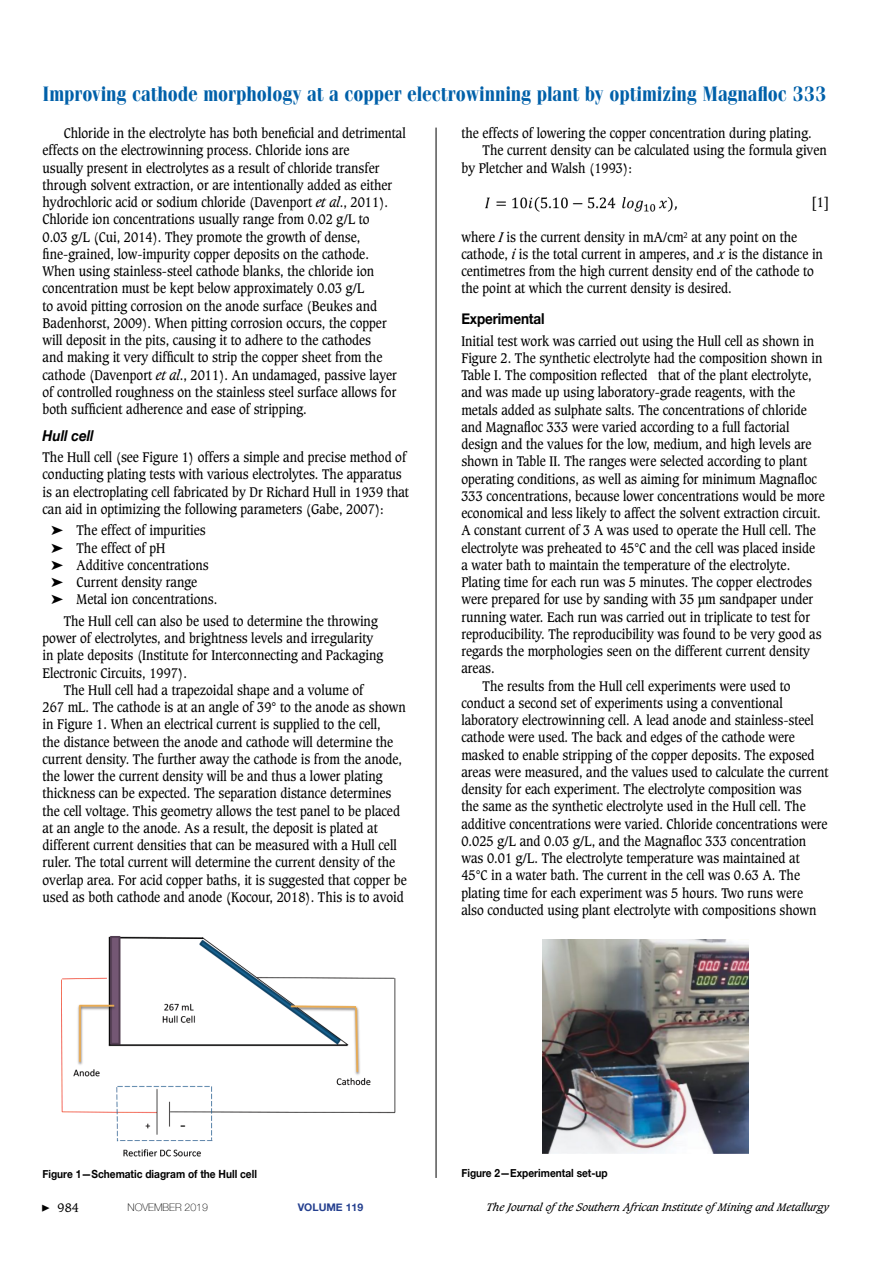
<style>
.page{position:relative;width:893px;height:1263px;background:#fff}
.page>*{position:absolute;margin:0;border:0;box-sizing:border-box;transform-origin:0 0}
.t1{font:21px "Cg Fenice Bd";color:#0060a9;scale:.89 1}
.t2{font:700 15px "Helvetica Neue";letter-spacing:-.01em;color:#000;scale:.9 1}
.t3{font:italic 700 15px "Helvetica Neue";color:#000;scale:.9 1}
.t4{font:13.5px/17.2px "Caxton";color:#000;scale:.9 1}
.t5{font:12px "Caxton";color:#000}
.t6{font:700 11.25px "Helvetica Neue";color:#000;scale:.9 1}
.t7{font:italic 10.5px "Caxton";color:#000}
.t8{font:100 10.5px "Helvetica Neue";color:#000}
.t9{font:700 10.5px "Helvetica Neue";color:#25408f}
.s1{font-style:italic}
.s2{font-family:"Minion Pro";font-size:15px}
</style>
<div class="page">
<img style="left:485px;top:197px;width:192px;height:15px">
<hr style="left:436px;top:128px;width:1px;height:1050px;background:#000">
<img style="left:61px;top:936px;width:335px;height:221px">
<img style="left:542px;top:939px;width:206px;height:214px">
<h1 class="t1" style="left:43px;top:81px;width:882px">Improving cathode morphology at a copper electrowinning plant by optimizing Magnafloc 333</h1>
<p class="t4" style="left:43px;top:125px;width:405px;text-indent:21px">Chloride in the electrolyte has both beneficial and detrimental effects on the electrowinning process. Chloride ions are<br>usually present in electrolytes as a result of chloride transfer through solvent extraction, or are intentionally added as either hydrochloric acid or sodium chloride (Davenport <span class="s1">et al</span>., 2011).<br>Chloride ion concentrations usually range from 0.02 g/L to<br>0.03 g/L (Cui, 2014). They promote the growth of dense, fine-grained, low-impurity copper deposits on the cathode.<br>When using stainless-steel cathode blanks, the chloride ion concentration must be kept below approximately 0.03 g/L<br>to avoid pitting corrosion on the anode surface (Beukes and Badenhorst, 2009). When pitting corrosion occurs, the copper will deposit in the pits, causing it to adhere to the cathodes<br>and making it very difficult to strip the copper sheet from the cathode (Davenport <span class="s1">et al</span>., 2011). An undamaged, passive layer of controlled roughness on the stainless steel surface allows for both sufficient adherence and ease of stripping.</p>
<p class="t3" style="left:43px;top:423px;width:58px">Hull cell</p>
<p class="t4" style="left:43px;top:449px;width:409px">The Hull cell (see Figure 1) offers a simple and precise method of conducting plating tests with various electrolytes. The apparatus is an electroplating cell fabricated by Dr Richard Hull in 1939 that can aid in optimizing the following parameters (Gabe, 2007):</p>
<p class="t4" style="left:51px;top:522px;width:186px">➤ The effect of impurities ➤ The effect of pH<br>➤ Additive concentrations ➤ Current density range<br>➤ Metal ion concentrations.</p>
<p class="t4" style="left:43px;top:613px;width:380px;text-indent:21px">The Hull cell can also be used to determine the throwing power of electrolytes, and brightness levels and irregularity in plate deposits (Institute for Interconnecting and Packaging Electronic Circuits, 1997).</p>
<p class="t4" style="left:43px;top:682px;width:406px;text-indent:21px">The Hull cell had a trapezoidal shape and a volume of<br>267 mL. The cathode is at an angle of 39° to the anode as shown in Figure 1. When an electrical current is supplied to the cell,<br>the distance between the anode and cathode will determine the current density. The further away the cathode is from the anode, the lower the current density will be and thus a lower plating thickness can be expected. The separation distance determines the cell voltage. This geometry allows the test panel to be placed at an angle to the anode. As a result, the deposit is plated at different current densities that can be measured with a Hull cell ruler. The total current will determine the current density of the overlap area. For acid copper baths, it is suggested that copper be used as both cathode and anode (Kocour, 2018). This is to avoid</p>
<p class="t4" style="left:461px;top:125px;width:391px">the effects of lowering the copper concentration during plating.</p>
<p class="t4" style="left:483px;top:142px;width:384px">The current density can be calculated using the formula given</p>
<p class="t4" style="left:461px;top:159px;width:191px">by Pletcher and Walsh (1993):</p>
<p class="t4" style="left:812px;top:194px;width:21px">[1]</p>
<p class="t4" style="left:461px;top:228px;width:403px">where <span class="s1">I</span> is the current density in mA/cm<sup>2</sup> at any point on the cathode, <span class="s1">i</span> is the total current in amperes, and <span class="s1">x</span> is the distance in centimetres from the high current density end of the cathode to the point at which the current density is desired.</p>
<p class="t2" style="left:461px;top:307px;width:94px">Experimental</p>
<p class="t4" style="left:461px;top:332px;width:394px">Initial test work was carried out using the Hull cell as shown in</p>
<p class="t4" style="left:461px;top:350px;width:403px">Figure 2. The synthetic electrolyte had the composition shown in</p>
<p class="t4" style="left:461px;top:367px;width:391px">Table I. The composition reflected that of the plant electrolyte,</p>
<p class="t4" style="left:461px;top:384px;width:372px">and was made up using laboratory-grade reagents, with the</p>
<p class="t4" style="left:461px;top:401px;width:385px">metals added as sulphate salts. The concentrations of chloride</p>
<p class="t4" style="left:461px;top:419px;width:366px">and Magnafloc 333 were varied according to a full factorial</p>
<p class="t4" style="left:461px;top:436px;width:391px">design and the values for the low, medium, and high levels are</p>
<p class="t4" style="left:461px;top:453px;width:386px">shown in Table II. The ranges were selected according to plant</p>
<p class="t4" style="left:461px;top:470px;width:396px">operating conditions, as well as aiming for minimum Magnafloc</p>
<p class="t4" style="left:461px;top:488px;width:405px">333 concentrations, because lower concentrations would be more</p>
<p class="t4" style="left:461px;top:505px;width:401px">economical and less likely to affect the solvent extraction circuit.</p>
<p class="t4" style="left:461px;top:522px;width:395px">A constant current of 3 A was used to operate the Hull cell. The</p>
<p class="t4" style="left:461px;top:539px;width:395px">electrolyte was preheated to 45°C and the cell was placed inside</p>
<p class="t4" style="left:461px;top:557px;width:367px">a water bath to maintain the temperature of the electrolyte.</p>
<p class="t4" style="left:461px;top:574px;width:391px">Plating time for each run was 5 minutes. The copper electrodes</p>
<p class="t4" style="left:461px;top:591px;width:392px">were prepared for use by sanding with 35 μm sandpaper under</p>
<p class="t4" style="left:461px;top:608px;width:389px">running water. Each run was carried out in triplicate to test for</p>
<p class="t4" style="left:461px;top:626px;width:402px">reproducibility. The reproducibility was found to be very good as</p>
<p class="t4" style="left:461px;top:643px;width:389px">regards the morphologies seen on the different current density</p>
<p class="t4" style="left:461px;top:660px;width:38px">areas.</p>
<p class="t4" style="left:483px;top:677px;width:344px">The results from the Hull cell experiments were used to</p>
<p class="t4" style="left:461px;top:695px;width:359px">conduct a second set of experiments using a conventional</p>
<p class="t4" style="left:461px;top:712px;width:393px">laboratory electrowinning cell. A lead anode and stainless-steel</p>
<p class="t4" style="left:461px;top:729px;width:372px">cathode were used. The back and edges of the cathode were</p>
<p class="t4" style="left:461px;top:746px;width:394px">masked to enable stripping of the copper deposits. The exposed</p>
<p class="t4" style="left:461px;top:764px;width:409px">areas were measured, and the values used to calculate the current</p>
<p class="t4" style="left:461px;top:781px;width:379px">density for each experiment. The electrolyte composition was</p>
<p class="t4" style="left:461px;top:798px;width:384px">the same as the synthetic electrolyte used in the Hull cell. The</p>
<p class="t4" style="left:461px;top:815px;width:408px">additive concentrations were varied. Chloride concentrations were</p>
<p class="t4" style="left:461px;top:833px;width:385px">0.025 g/L and 0.03 g/L, and the Magnafloc 333 concentration</p>
<p class="t4" style="left:461px;top:850px;width:377px">was 0.01 g/L. The electrolyte temperature was maintained at</p>
<p class="t4" style="left:461px;top:867px;width:378px">45°C in a water bath. The current in the cell was 0.63 A. The</p>
<p class="t4" style="left:461px;top:884px;width:381px">plating time for each experiment was 5 hours. Two runs were</p>
<p class="t4" style="left:461px;top:902px;width:396px">also conducted using plant electrolyte with compositions shown</p>
<p class="t6" style="left:43px;top:1165px;width:240px">Figure 1—Schematic diagram of the Hull cell</p>
<p class="t6" style="left:461px;top:1164px;width:164px">Figure 2—Experimental set-up</p>
<p class="t5" style="left:41px;top:1201px;width:39px"><span class="s2">▶</span> 984</p>
<p class="t8" style="left:128px;top:1199px;width:82px">NOVEMBER 2019</p>
<p class="t9" style="left:298px;top:1199px;width:67px">VOLUME 119</p>
<p class="t7" style="left:487px;top:1201px;width:344px">The Journal ofthe Southern African Institute ofMining and Metallurgy</p>
</div>
